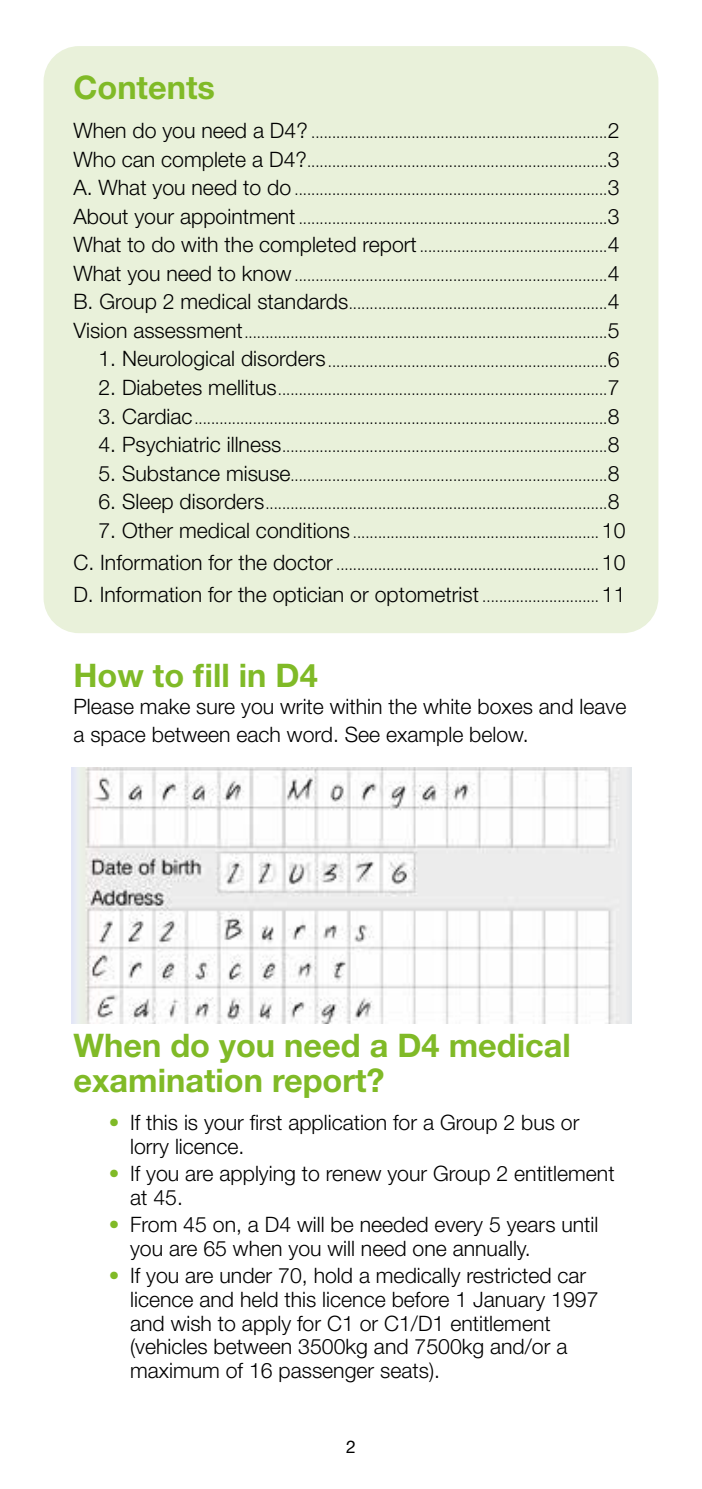
<style>
.page{position:relative;width:702px;height:1489px;background:#fff}
.page>*{position:absolute;margin:0;border:0;box-sizing:border-box;transform-origin:0 0}
.Titles_numbered{font:700 32.5px/35px "Helvetica Neue";color:#80ba27}
.Bullets{font:300 21.25px/23.8px "Helvetica Neue";color:#000}
.Titles_numbered-2{font:300 21.25px/27.5px "Helvetica Neue";color:#000}
.body{font:300 21.25px "Helvetica Neue";color:#000}
.t1{font:17.5px "Helvetica Neue";color:#000}
.body-2{font:300 15px "Helvetica Neue";color:#000}
.s1{font-size:21.25px}
.s2{font-size:15px}
.s3{color:#80ba27}
</style>
<div class="page">
<div style="left:44px;top:46px;width:614px;height:587px;background:#e9f1da;border-radius:35px"></div>
<img style="left:72px;top:767px;width:559px;height:256px">
<h1 class="Titles_numbered" style="left:73px;top:69px;width:143px">Contents</h1>
<p class="body-2" style="left:73px;top:123px;width:547px"><span class="s1">When do you need a D4?</span> .......................................................................<span class="s1">2</span></p>
<p class="body-2" style="left:73px;top:152px;width:547px"><span class="s1">Who can complete a D4?</span>........................................................................<span class="s1">3</span></p>
<p class="body-2" style="left:73px;top:181px;width:547px"><span class="s1">A. What you need to do</span> ...........................................................................<span class="s1">3</span></p>
<p class="body-2" style="left:73px;top:209px;width:547px"><span class="s1">About your appointment</span> ..........................................................................<span class="s1">3</span></p>
<p class="body-2" style="left:73px;top:238px;width:547px"><span class="s1">What to do with the completed report</span> .............................................<span class="s1">4</span></p>
<p class="body-2" style="left:73px;top:266px;width:547px"><span class="s1">What you need to know</span> ...........................................................................<span class="s1">4</span></p>
<p class="body-2" style="left:73px;top:295px;width:547px"><span class="s1">B. Group 2 medical standards</span>..............................................................<span class="s1">4</span></p>
<p class="body-2" style="left:73px;top:323px;width:547px"><span class="s1">Vision assessment</span>.......................................................................................<span class="s1">5</span></p>
<p class="body-2" style="left:98px;top:352px;width:522px"><span class="s1">1. Neurological disorders</span>...................................................................<span class="s1">6</span></p>
<p class="body-2" style="left:98px;top:380px;width:522px"><span class="s1">2. Diabetes mellitus</span>...............................................................................<span class="s1">7</span></p>
<p class="body-2" style="left:98px;top:409px;width:522px"><span class="s1">3. Cardiac</span>...................................................................................................<span class="s1">8</span></p>
<p class="body-2" style="left:98px;top:437px;width:522px"><span class="s1">4. Psychiatric illness</span>..............................................................................<span class="s1">8</span></p>
<p class="body-2" style="left:98px;top:466px;width:522px"><span class="s1">5. Substance misuse</span>............................................................................<span class="s1">8</span></p>
<p class="body-2" style="left:98px;top:495px;width:522px"><span class="s1">6. Sleep disorders</span>..................................................................................<span class="s1">8</span></p>
<p class="body-2" style="left:98px;top:523px;width:528px"><span class="s1">7. Other medical conditions</span> ........................................................... <span class="s1">10</span></p>
<p class="body-2" style="left:73px;top:555px;width:553px"><span class="s1">C. Information for the doctor</span> ............................................................... <span class="s1">10</span></p>
<p class="body" style="left:73px;top:581px;width:553px">D. Information for the optician or optometrist <span class="s2">............................</span> 11</p>
<h1 class="Titles_numbered" style="left:73px;top:657px;width:246px">How to fill in D4</h1>
<h1 class="Titles_numbered-2" style="left:73px;top:692px;width:554px">Please make sure you write within the white boxes and leave a space between each word. See example below.</h1>
<h1 class="Titles_numbered" style="left:73px;top:1027px;width:499px">When do you need a D4 medical examination report?</h1>
<p class="Bullets" style="left:130px;top:1109px;width:451px;text-indent:-21px"><span class="s3">•</span> If this is your first application for a Group 2 bus or lorry licence.</p>
<p class="Bullets" style="left:130px;top:1160px;width:486px;text-indent:-21px"><span class="s3">•</span> If you are applying to renew your Group 2 entitlement at 45.</p>
<p class="Bullets" style="left:130px;top:1211px;width:470px;text-indent:-21px"><span class="s3">•</span> From 45 on, a D4 will be needed every 5 years until you are 65 when you will need one annually.</p>
<p class="Bullets" style="left:130px;top:1262px;width:470px;text-indent:-21px"><span class="s3">•</span> If you are under 70, hold a medically restricted car licence and held this licence before 1 January 1997 and wish to apply for C1 or C1/D1 entitlement (vehicles between 3500kg and 7500kg and/or a maximum of 16 passenger seats).</p>
<p class="t1" style="left:346px;top:1436px;width:11px">2</p>
</div>
